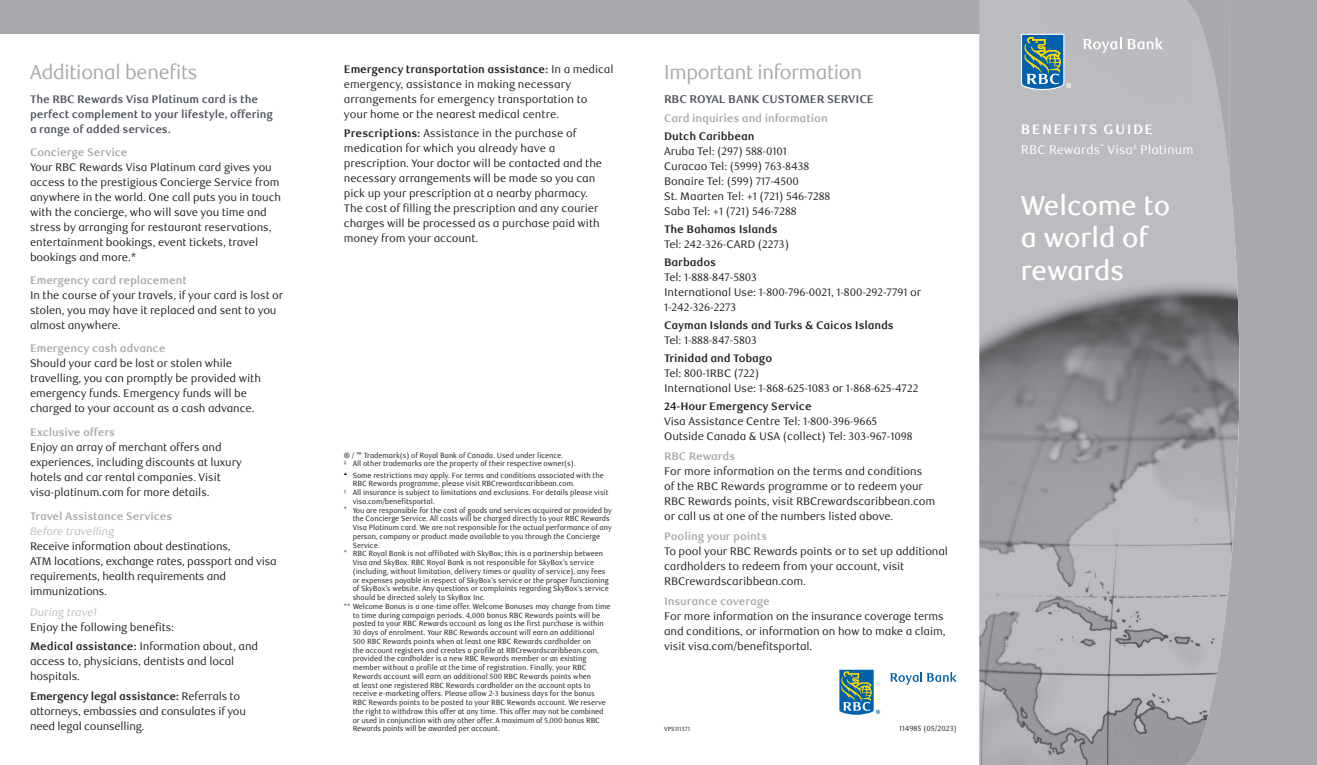
<style>
.page{position:relative;width:1317px;height:765px;background:#fff}
.page>*{position:absolute;margin:0;border:0;box-sizing:border-box;transform-origin:0 0}
.t1{font:500 27.5px/32.5px "RBC Display";color:#fff}
.t2{font:20px "RBC Display";letter-spacing:-.01em;color:#a8a9ad}
.t3{font:700 13.75px "RBC Text";letter-spacing:.1em;color:#fff}
.t4{font:12.5px "RBC Text";letter-spacing:.005em;color:#fff}
.t5{font:700 11.25px "RBC Text";letter-spacing:-.01em;color:#4e535c}
.t6{font:11px/15px "RBC Text";letter-spacing:-.01em;color:#231f20}
.t7{font:700 11px "RBC Text";letter-spacing:-.01em;color:#a8a9ad}
.t8{font:700 11px "RBC Text";letter-spacing:-.01em;color:#231f20}
.t9{font:700 11px/15px "RBC Text";letter-spacing:-.01em;color:#4e535c}
.t10{font:italic 11px "RBC Text";letter-spacing:-.01em;color:#bcbdc0}
.t11{font:7.5px/8.8px "RBC Text Cond";letter-spacing:-.01em;color:#231f20}
.t12{font:6px "RBC Text Cond";color:#231f20}
.s1{font-weight:700}
</style>
<div class="page">
<div style="left:0;top:0;width:979px;height:34px;background:#a8a9ad"></div>
<img style="left:979px;top:0;width:206px;height:765px">
<svg style="left:1185px;top:176px;width:44px;height:589px;background:#9c9da0"></svg>
<img style="left:1186px;top:540px;width:130px;height:225px">
<div style="left:1229px;top:0;width:87px;height:540px;background:#a8a9ad"></div>
<img style="left:1185px;top:0;width:44px;height:176px">
<svg style="left:1020px;top:34px;width:51px;height:56px;background:#6394a0"></svg>
<svg style="left:1082px;top:38px;width:81px;height:15px"></svg>
<svg style="left:839px;top:670px;width:41px;height:45px"></svg>
<svg style="left:890px;top:672px;width:66px;height:13px"></svg>
<h2 class="t2" style="left:30px;top:61px;width:169px">Additional benefits</h2>
<p class="t9" style="left:30px;top:92px;width:244px">The RBC Rewards Visa Platinum card is the perfect complement to your lifestyle, offering a range of added services.</p>
<p class="t7" style="left:30px;top:146px;width:99px">Concierge Service</p>
<p class="t6" style="left:30px;top:160px;width:252px">Your RBC Rewards Visa Platinum card gives you access to the prestigious Concierge Service from anywhere in the world. One call puts you in touch with the concierge, who will save you time and stress by arranging for restaurant reservations, entertainment bookings, event tickets, travel bookings and more.*</p>
<p class="t7" style="left:30px;top:273px;width:158px">Emergency card replacement</p>
<p class="t6" style="left:30px;top:288px;width:255px">In the course of your travels, if your card is lost or stolen, you may have it replaced and sent to you almost anywhere.</p>
<p class="t7" style="left:30px;top:342px;width:137px">Emergency cash advance</p>
<p class="t6" style="left:30px;top:356px;width:232px">Should your card be lost or stolen while travelling, you can promptly be provided with emergency funds. Emergency funds will be charged to your account as a cash advance.</p>
<p class="t7" style="left:30px;top:426px;width:86px">Exclusive offers</p>
<p class="t6" style="left:30px;top:440px;width:213px">Enjoy an array of merchant offers and experiences, including discounts at luxury hotels and car rental companies. Visit visa-platinum.com for more details.</p>
<p class="t7" style="left:30px;top:510px;width:144px">Travel Assistance Services</p>
<p class="t10" style="left:30px;top:525px;width:86px">Before travelling</p>
<p class="t6" style="left:30px;top:539px;width:248px">Receive information about destinations,<br>ATM locations, exchange rates, passport and visa requirements, health requirements and immunizations.</p>
<p class="t10" style="left:30px;top:605px;width:68px">During travel</p>
<p class="t6" style="left:30px;top:617px;width:230px;line-height:19.5px">Enjoy the following benefits:<br><span class="s1">Medical assistance:</span> Information about, and</p>
<p class="t6" style="left:30px;top:654px;width:206px">access to, physicians, dentists and local hospitals.</p>
<p class="t6" style="left:30px;top:689px;width:217px"><span class="s1">Emergency legal assistance:</span> Referrals to attorneys, embassies and consulates if you need legal counselling.</p>
<p class="t6" style="left:344px;top:62px;width:271px"><span class="s1">Emergency transportation assistance:</span> In a medical emergency, assistance in making necessary arrangements for emergency transportation to your home or the nearest medical centre.</p>
<p class="t6" style="left:344px;top:126px;width:260px"><span class="s1">Prescriptions:</span> Assistance in the purchase of medication for which you already have a prescription. Your doctor will be contacted and the necessary arrangements will be made so you can pick up your prescription at a nearby pharmacy.<br>The cost of filling the prescription and any courier charges will be processed as a purchase paid with money from your account.</p>
<p class="t11" style="left:344px;top:451px;width:233px">® / ™ Trademark(s) of Royal Bank of Canada. Used under licence.<br><sup>‡</sup> All other trademarks are the property of their respective owner(s).</p>
<p class="t11" style="left:344px;top:471px;width:261px">▲ Some restrictions may apply. For terms and conditions associated with the</p>
<p class="t11" style="left:352px;top:479px;width:224px">RBC Rewards programme, please visit RBCrewardscaribbean.com.</p>
<p class="t11" style="left:344px;top:488px;width:266px"><sup>†</sup> All insurance is subject to limitations and exclusions. For details please visit</p>
<p class="t11" style="left:352px;top:497px;width:83px">visa.com/benefitsportal.</p>
<p class="t11" style="left:344px;top:506px;width:269px"><sup>*</sup> You are responsible for the cost of goods and services acquired or provided by</p>
<p class="t11" style="left:353px;top:514px;width:258px">the Concierge Service. All costs will be charged directly to your RBC Rewards</p>
<p class="t11" style="left:353px;top:523px;width:261px">Visa Platinum card. We are not responsible for the actual performance of any</p>
<p class="t11" style="left:353px;top:532px;width:249px">person, company or product made available to you through the Concierge</p>
<p class="t11" style="left:353px;top:541px;width:28px">Service.</p>
<p class="t11" style="left:344px;top:549px;width:261px">^ RBC Royal Bank is not affiliated with SkyBox; this is a partnership between</p>
<p class="t11" style="left:353px;top:558px;width:243px">Visa and SkyBox. RBC Royal Bank is not responsible for SkyBox’s service</p>
<p class="t11" style="left:353px;top:567px;width:254px">(including, without limitation, delivery times or quality of service), any fees</p>
<p class="t11" style="left:353px;top:576px;width:257px">or expenses payable in respect of SkyBox’s service or the proper functioning</p>
<p class="t11" style="left:353px;top:584px;width:257px">of SkyBox’s website. Any questions or complaints regarding SkyBox’s service</p>
<p class="t11" style="left:353px;top:593px;width:134px">should be directed solely to SkyBox Inc.</p>
<p class="t11" style="left:344px;top:602px;width:268px"><sup>**</sup> Welcome Bonus is a one-time offer. Welcome Bonuses may change from time</p>
<p class="t11" style="left:353px;top:611px;width:249px">to time during campaign periods. 4,000 bonus RBC Rewards points will be</p>
<p class="t11" style="left:353px;top:619px;width:253px">posted to your RBC Rewards account as long as the first purchase is within</p>
<p class="t11" style="left:353px;top:628px;width:243px">30 days of enrolment. Your RBC Rewards account will earn an additional</p>
<p class="t11" style="left:353px;top:637px;width:240px">500 RBC Rewards points when at least one RBC Rewards cardholder on</p>
<p class="t11" style="left:353px;top:646px;width:248px">the account registers and creates a profile at RBCrewardscaribbean.com,</p>
<p class="t11" style="left:353px;top:654px;width:235px">provided the cardholder is a new RBC Rewards member or an existing</p>
<p class="t11" style="left:353px;top:663px;width:235px">member without a profile at the time of registration. Finally, your RBC</p>
<p class="t11" style="left:353px;top:672px;width:240px">Rewards account will earn an additional 500 RBC Rewards points when</p>
<p class="t11" style="left:353px;top:681px;width:239px">at least one registered RBC Rewards cardholder on the account opts to</p>
<p class="t11" style="left:353px;top:689px;width:243px">receive e-marketing offers. Please allow 2-3 business days for the bonus</p>
<p class="t11" style="left:353px;top:698px;width:255px">RBC Rewards points to be posted to your RBC Rewards account. We reserve</p>
<p class="t11" style="left:353px;top:707px;width:252px">the right to withdraw this offer at any time. This offer may not be combined</p>
<p class="t11" style="left:353px;top:716px;width:249px">or used in conjunction with any other offer. A maximum of 5,000 bonus RBC</p>
<p class="t11" style="left:353px;top:724px;width:149px">Rewards points will be awarded per account.</p>
<h2 class="t2" style="left:664px;top:61px;width:199px">Important information</h2>
<p class="t5" style="left:664px;top:93px;width:211px">RBC ROYAL BANK CUSTOMER SERVICE</p>
<p class="t7" style="left:664px;top:111px;width:165px">Card inquiries and information</p>
<p class="t8" style="left:664px;top:129px;width:92px">Dutch Caribbean</p>
<p class="t6" style="left:664px;top:144px;width:168px">Aruba Tel: (297) 588-0101<br>Curacao Tel: (5999) 763-8438<br>Bonaire Tel: (599) 717-4500<br>St. Maarten Tel: +1 (721) 546-7288<br>Saba Tel: +1 (721) 546-7288</p>
<p class="t8" style="left:664px;top:222px;width:115px">The Bahamas Islands</p>
<p class="t6" style="left:664px;top:237px;width:126px">Tel: 242-326-CARD (2273)</p>
<p class="t8" style="left:664px;top:256px;width:53px">Barbados</p>
<p class="t6" style="left:664px;top:270px;width:259px">Tel: 1-888-847-5803<br>International Use: 1-800-796-0021, 1-800-292-7791 or<br>1-242-326-2273</p>
<p class="t8" style="left:664px;top:319px;width:231px">Cayman Islands and Turks &amp; Caicos Islands</p>
<p class="t6" style="left:664px;top:333px;width:94px">Tel: 1-888-847-5803</p>
<p class="t8" style="left:664px;top:352px;width:110px">Trinidad and Tobago</p>
<p class="t6" style="left:664px;top:366px;width:256px">Tel: 800-1RBC (722)<br>International Use: 1-868-625-1083 or 1-868-625-4722</p>
<p class="t8" style="left:664px;top:400px;width:149px">24-Hour Emergency Service</p>
<p class="t6" style="left:664px;top:414px;width:250px">Visa Assistance Centre Tel: 1-800-396-9665<br>Outside Canada &amp; USA (collect) Tel: 303-967-1098</p>
<p class="t7" style="left:664px;top:450px;width:73px">RBC Rewards</p>
<p class="t6" style="left:664px;top:464px;width:272px">For more information on the terms and conditions of the RBC Rewards programme or to redeem your RBC Rewards points, visit RBCrewardscaribbean.com or call us at one of the numbers listed above.</p>
<p class="t7" style="left:664px;top:530px;width:105px">Pooling your points</p>
<p class="t6" style="left:664px;top:544px;width:285px">To pool your RBC Rewards points or to set up additional cardholders to redeem from your account, visit<br>RBCrewardscaribbean.com.</p>
<p class="t7" style="left:664px;top:595px;width:107px">Insurance coverage</p>
<p class="t6" style="left:664px;top:609px;width:283px">For more information on the insurance coverage terms and conditions, or information on how to make a claim, visit visa.com/benefitsportal.</p>
<p class="t12" style="left:664px;top:726px;width:27px">VPS111371</p>
<p class="t11" style="left:899px;top:724px;width:59px">114985 (05/2023)</p>
<p class="t3" style="left:1020px;top:121px;width:134px">BENEFITS GUIDE</p>
<p class="t4" style="left:1020px;top:143px;width:174px">RBC Rewards<sup>™</sup> Visa<sup>‡</sup> Platinum</p>
<h1 class="t1" style="left:1020px;top:190px;width:150px">Welcome to a world of rewards</h1>
</div>
